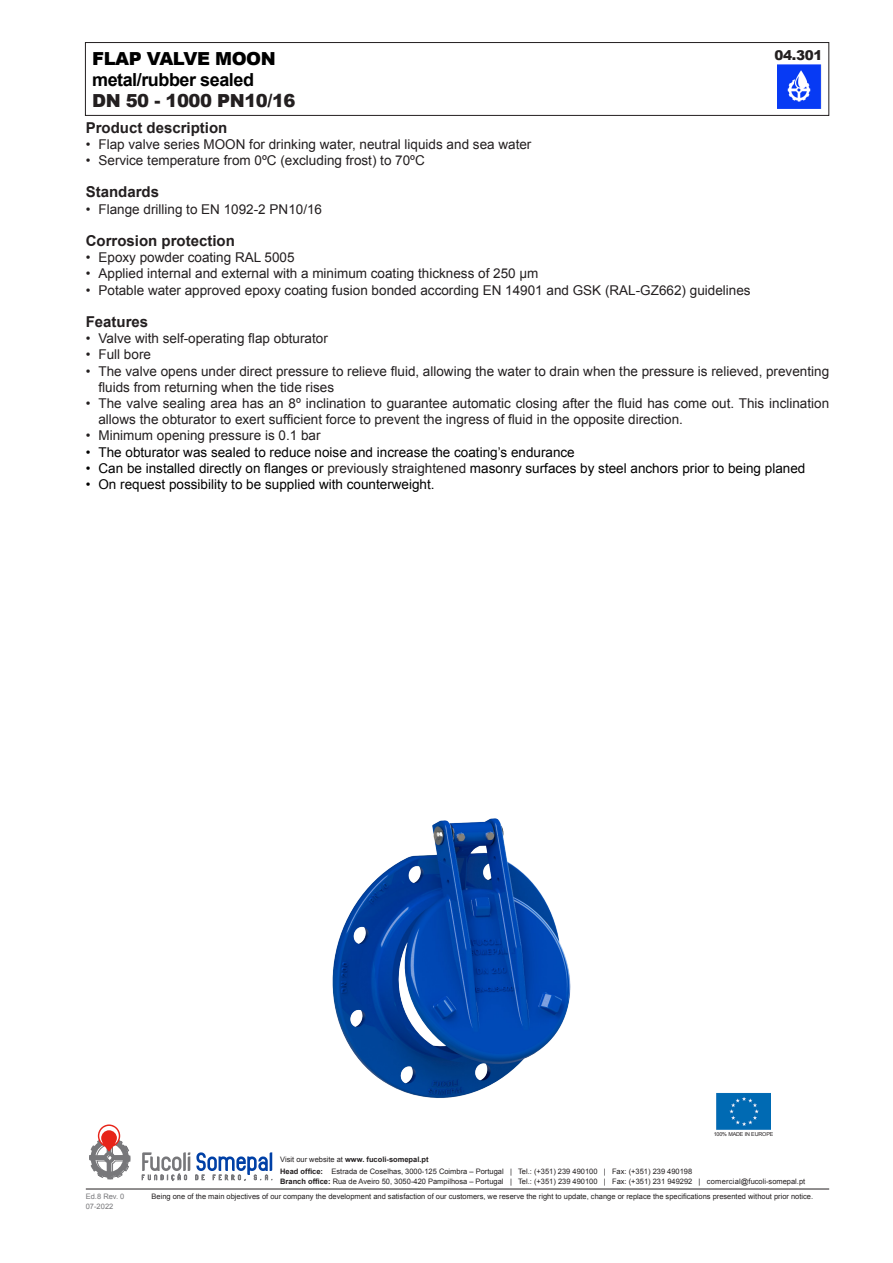
<style>
.page{position:relative;width:893px;height:1263px;background:#fff}
.page>*{position:absolute;margin:0;border:0;box-sizing:border-box;transform-origin:0 0}
.t1{font:700 18px "Arial";letter-spacing:-.025em;color:#000}
.t2{font:900 18px "Arial";letter-spacing:-.025em;color:#231f20}
.t3{font:900 18px "Arial";letter-spacing:-.025em;color:#000}
.títulos{font:700 15px "Arial";color:#231f20}
.t4{font:13.5px/16.2px "Arial";color:#231f20}
.t5{font:13.5px "Arial";color:#000}
.t6{font:900 13.5px "Arial";color:#231f20}
.rodapé{font:7.5px "Arial";color:#231f20}
.rodapé-2{font:700 7.5px "Arial";color:#231f20}
.t7{font:7.5px "Arial";color:#77777a}
.t8{font:5.4px "Arial";letter-spacing:-.025em;color:#231f20}
.s1{color:#231f20}
.s2{font-weight:400}
.s3{font-weight:700}
</style>
<div class="page">
<div style="left:85px;top:42px;width:744px;height:74px;border:1px solid #231f20"></div>
<hr style="left:86px;top:1189px;width:743px;height:1px;background:#231f20">
<svg style="left:89px;top:1124px;width:41px;height:55px"></svg>
<svg style="left:142px;top:1152px;width:131px;height:29px"></svg>
<img style="left:777px;top:64px;width:45px;height:44px">
<img style="left:717px;top:1093px;width:53px;height:37px">
<img style="left:332px;top:818px;width:239px;height:280px">
<p class="t3" style="left:92px;top:45px;width:185px">FLAP VALVE MOON</p>
<p class="t1" style="left:92px;top:67px;width:163px">metal/rubber sealed</p>
<p class="t2" style="left:92px;top:87px;width:205px">DN 50 - 1000 PN10/16</p>
<p class="t6" style="left:775px;top:45px;width:49px">04.301</p>
<p class="títulos" style="left:86px;top:117px;width:143px">Product description</p>
<p class="t4" style="left:86px;top:136px;width:447px">• Flap valve series MOON for drinking water, neutral liquids and sea water</p>
<p class="t4" style="left:86px;top:152px;width:341px">• Service temperature from 0ºC (excluding frost) to 70ºC</p>
<p class="títulos" style="left:86px;top:182px;width:75px">Standards</p>
<p class="t4" style="left:86px;top:201px;width:238px">• Flange drilling to EN 1092-2 PN10/16</p>
<p class="títulos" style="left:86px;top:231px;width:151px">Corrosion protection</p>
<p class="t4" style="left:86px;top:250px;width:210px">• Epoxy powder coating RAL 5005</p>
<p class="t4" style="left:86px;top:266px;width:454px">• Applied internal and external with a minimum coating thickness of 250 µm</p>
<p class="t4" style="left:86px;top:282px;width:666px">• Potable water approved epoxy coating fusion bonded according EN 14901 and GSK (RAL-GZ662) guidelines</p>
<p class="títulos" style="left:86px;top:312px;width:64px">Features</p>
<p class="t4" style="left:86px;top:331px;width:244px">• Valve with self-operating flap obturator</p>
<p class="t4" style="left:86px;top:347px;width:67px">• Full bore</p>
<p class="t4" style="left:98px;top:363px;width:732px;text-indent:-13px">• The valve opens under direct pressure to relieve fluid, allowing the water to drain when the pressure is relieved, preventing fluids from returning when the tide rises</p>
<p class="t4" style="left:98px;top:395px;width:732px;text-indent:-13px">• The valve sealing area has an 8º inclination to guarantee automatic closing after the fluid has come out. This inclination allows the obturator to exert sufficient force to prevent the ingress of fluid in the opposite direction.</p>
<p class="t4" style="left:86px;top:428px;width:236px">• Minimum opening pressure is 0.1 bar</p>
<p class="t5" style="left:86px;top:443px;width:491px">• The obturator was sealed to reduce noise and increase the coating’s endurance</p>
<p class="t5" style="left:86px;top:459px;width:721px">• Can be installed directly on flanges or <span class="s1">previously straightened</span> masonry surfaces by steel anchors prior to being planed</p>
<p class="t5" style="left:86px;top:475px;width:350px">• On request possibility to be supplied with counterweight.</p>
<p class="t8" style="left:714px;top:1130px;width:61px">100% MADE IN EUROPE</p>
<p class="rodapé-2" style="left:280px;top:1154px;width:150px"><span class="s2">Visit our website at</span> www. fucoli-somepal.pt</p>
<p class="rodapé" style="left:280px;top:1166px;width:414px"><span class="s3">Head office:</span> Estrada de Coselhas, 3000-125 Coimbra – Portugal | Tel.: (+351) 239 490100 | Fax: (+351) 239 490198</p>
<p class="rodapé" style="left:280px;top:1177px;width:527px"><span class="s3">Branch office:</span> Rua de Aveiro 50, 3050-420 Pampilhosa – Portugal | Tel.: (+351) 239 490100 | Fax: (+351) 231 949292 | comercial@fucoli-somepal.pt</p>
<p class="t7" style="left:86px;top:1191px;width:40px">Ed.8 Rev. 0</p>
<p class="rodapé" style="left:152px;top:1191px;width:663px">Being one of the main objectives of our company the development and satisfaction of our customers, we reserve the right to update, change or replace the specifications presented without prior notice.</p>
<p class="t7" style="left:86px;top:1201px;width:29px">07-2022</p>
</div>
